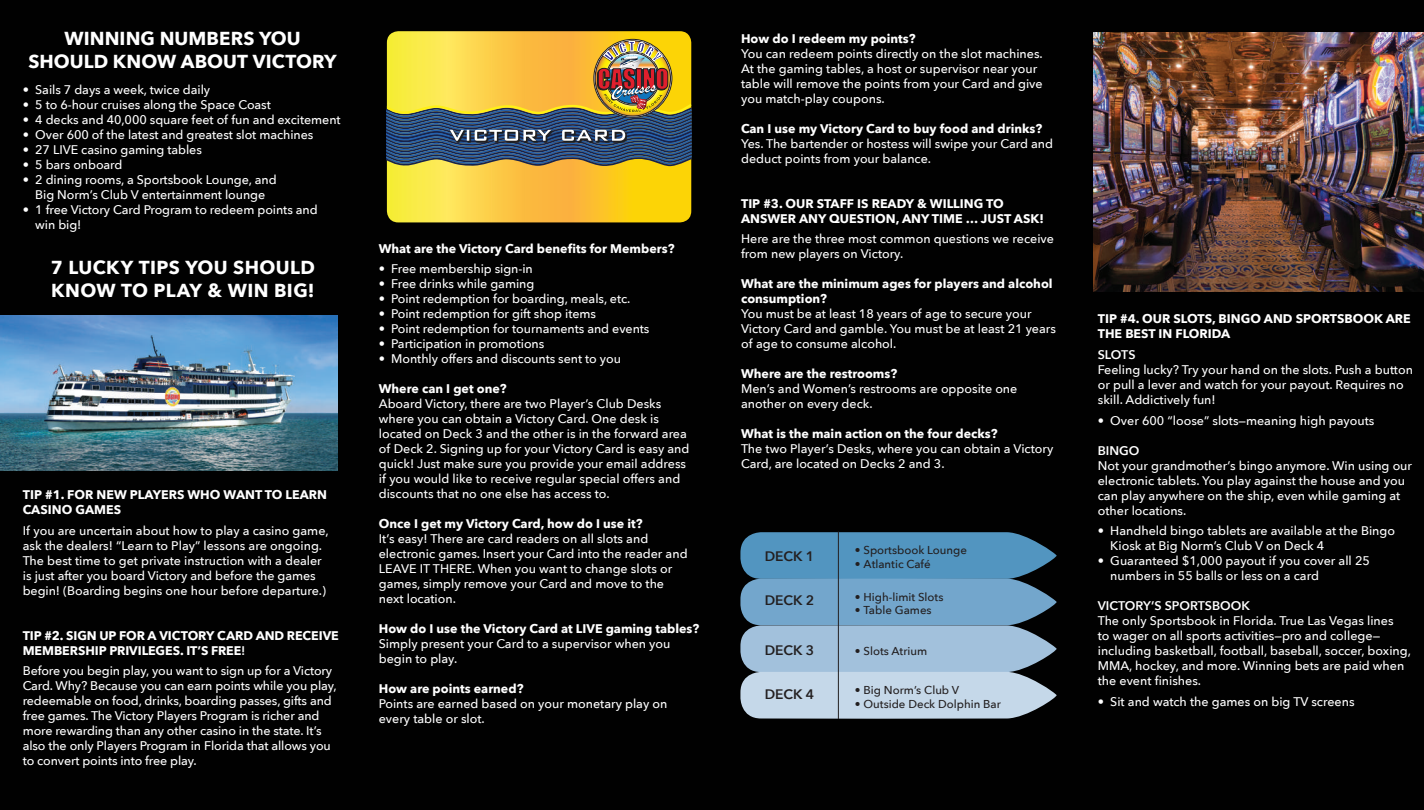
<style>
.page{position:relative;width:1424px;height:810px;background:#fff}
.page>*{position:absolute;margin:0;border:0;box-sizing:border-box;transform-origin:0 0}
.t1{font:700 18.75px/22.5px "Avenir Next";letter-spacing:.005em;color:#fff;text-align:center}
.t2{font:600 13.75px "Avenir Next";color:#231f20}
.t3{font:500 12.5px/15px "Avenir Next";color:#fff}
.t4{font:700 12.5px/15px "Avenir Next";color:#fff}
.t5{font:600 12.5px "Avenir Next";color:#fff}
.t6{font:500 11.38px "Avenir Next";color:#231f20}
.s1{font-weight:600}
.s2{font-weight:400}
</style>
<div class="page">
<div style="left:0;top:0;width:1423px;height:810px;background:#010101"></div>
<img style="left:0;top:315px;width:338px;height:155px">
<img style="left:1093px;top:33px;width:330px;height:259px">
<svg style="left:740px;top:532px;width:317px;height:187px;background:#80a7c4"></svg>
<hr style="left:837px;top:531px;width:1px;height:188px;background:#231f20">
<svg style="left:387px;top:31px;width:304px;height:191px;background:#f9ce35"></svg>
<img style="left:601px;top:31px;width:66px;height:10px">
<img style="left:387px;top:41px;width:304px;height:126px">
<h1 class="t1" style="left:28px;top:27px;width:310px">WINNING NUMBERS YOU<br>SHOULD KNOW ABOUT VICTORY</h1>
<p class="t3" style="left:23px;top:82px;width:189px">• Sails 7 days a week, twice daily</p>
<p class="t3" style="left:23px;top:97px;width:250px">• 5 to 6-hour cruises along the Space Coast</p>
<p class="t3" style="left:23px;top:112px;width:319px">• 4 decks and 40,000 square feet of fun and excitement</p>
<p class="t3" style="left:23px;top:127px;width:292px">• Over 600 of the latest and greatest slot machines</p>
<p class="t3" style="left:23px;top:142px;width:181px">• 27 LIVE casino gaming tables</p>
<p class="t3" style="left:23px;top:157px;width:101px">• 5 bars onboard</p>
<p class="t3" style="left:23px;top:172px;width:255px;text-align:center">• 2 dining rooms, a Sportsbook Lounge, and<br>Big Norm’s Club V entertainment lounge</p>
<p class="t3" style="left:35px;top:202px;width:284px;text-indent:-12px">• 1 free Victory Card Program to redeem points and win big!</p>
<h1 class="t1" style="left:51px;top:256px;width:266px;text-align:left">7 LUCKY TIPS YOU SHOULD<br>KNOW TO PLAY &amp; WIN BIG!</h1>
<p class="t4" style="left:23px;top:487px;width:306px">TIP #1. FOR NEW PLAYERS WHO WANT TO LEARN<br>CASINO GAMES</p>
<p class="t3" style="left:23px;top:522px;width:307px">If you are uncertain about how to play a casino game, ask the dealers! “Learn to Play” lessons are ongoing.<br>The best time to get private instruction with a dealer is just after you board Victory and before the games begin! (Boarding begins one hour before departure.)</p>
<p class="t4" style="left:23px;top:628px;width:317px">TIP #2. SIGN UP FOR A VICTORY CARD AND RECEIVE<br>MEMBERSHIP PRIVILEGES. IT’S FREE<span class="s1">!</span></p>
<p class="t3" style="left:23px;top:663px;width:315px">Before you begin play, you want to sign up for a Victory Card. Why? Because you can earn points while you play, redeemable on food, drinks, boarding passes, gifts and free games. The Victory Players Program is richer and more rewarding than any other casino in the state. It’s also the only Players Program in Florida that allows you to convert points into free play.</p>
<p class="t4" style="left:379px;top:240px;width:297px">What are the Victory Card benefits for Members?</p>
<p class="t3" style="left:379px;top:261px;width:156px">• Free membership sign-in</p>
<p class="t3" style="left:379px;top:276px;width:157px">• Free drinks while gaming</p>
<p class="t3" style="left:379px;top:291px;width:253px">• Point redemption for boarding, meals, etc.</p>
<p class="t3" style="left:379px;top:306px;width:219px">• Point redemption for gift shop items</p>
<p class="t3" style="left:379px;top:321px;width:272px">• Point redemption for tournaments and events</p>
<p class="t3" style="left:379px;top:336px;width:167px">• Participation in promotions</p>
<p class="t3" style="left:379px;top:351px;width:244px">• Monthly offers and discounts sent to you</p>
<p class="t4" style="left:379px;top:381px;width:129px">Where can I get one?</p>
<p class="t3" style="left:379px;top:396px;width:312px">Aboard Victory, there are two Player’s Club Desks where you can obtain a Victory Card. One desk is located on Deck 3 and the other is in the forward area of Deck 2. Signing up for your Victory Card is easy and quick! Just make sure you provide your email address if you would like to receive regular special offers and discounts that no one else has access to.</p>
<p class="t4" style="left:379px;top:516px;width:265px">Once I get my Victory Card, how do I use it?</p>
<p class="t3" style="left:379px;top:531px;width:310px">It’s easy! There are card readers on all slots and electronic games. Insert your Card into the reader and LEAVE IT THERE. When you want to change slots or games, simply remove your Card and move to the next location.</p>
<p class="t4" style="left:379px;top:621px;width:322px">How do I use the Victory Card at LIVE gaming tables?</p>
<p class="t3" style="left:379px;top:636px;width:293px">Simply present your Card to a supervisor when you begin to play.</p>
<p class="t4" style="left:379px;top:681px;width:146px">How are points earned?</p>
<p class="t3" style="left:379px;top:696px;width:290px">Points are earned based on your monetary play on every table or slot.</p>
<p class="t4" style="left:741px;top:30px;width:176px">How do I redeem my points?</p>
<p class="t3" style="left:741px;top:45px;width:303px">You can redeem points directly on the slot machines.<br>At the gaming tables, a host or supervisor near your table will remove the points from your Card and give you match-play coupons.</p>
<p class="t4" style="left:741px;top:120px;width:303px">Can I use my Victory Card to buy food and drinks?</p>
<p class="t3" style="left:741px;top:135px;width:313px">Yes. The bartender or hostess will swipe your Card and deduct points from your balance.</p>
<p class="t4" style="left:741px;top:195px;width:304px">TIP #3. OUR STAFF IS READY &amp; WILLING TO<br>ANSWER ANY QUESTION, ANY TIME … JUST ASK!</p>
<p class="t3" style="left:741px;top:231px;width:314px">Here are the three most common questions we receive from new players on Victory.</p>
<p class="t4" style="left:741px;top:276px;width:313px">What are the minimum ages for players and alcohol consumption?</p>
<p class="t3" style="left:741px;top:306px;width:316px">You must be at least 18 years of age to secure your<br>Victory Card and gamble. You must be at least 21 years of age to consume alcohol.</p>
<p class="t4" style="left:741px;top:366px;width:158px">Where are the restrooms?</p>
<p class="t3" style="left:741px;top:381px;width:278px">Men’s and Women’s restrooms are opposite one another on every deck.</p>
<p class="t4" style="left:741px;top:426px;width:258px">What is the main action on the four decks?</p>
<p class="t3" style="left:741px;top:441px;width:314px">The two Player’s Desks, where you can obtain a Victory<br>Card, are located on Decks 2 and 3.</p>
<p class="t2" style="left:764px;top:544px;width:51px">DECK 1</p>
<p class="t2" style="left:764px;top:589px;width:51px">DECK 2</p>
<p class="t2" style="left:764px;top:638px;width:51px">DECK 3</p>
<p class="t2" style="left:764px;top:682px;width:51px">DECK 4</p>
<p class="t6" style="left:854px;top:540px;width:113px"><span class="s2">•</span> Sportsbook Lounge</p>
<p class="t6" style="left:854px;top:554px;width:77px"><span class="s2">•</span> Atlantic Café</p>
<p class="t6" style="left:854px;top:587px;width:90px"><span class="s2">•</span> High-limit Slots</p>
<p class="t6" style="left:854px;top:601px;width:78px"><span class="s2">•</span> Table Games</p>
<p class="t6" style="left:854px;top:641px;width:74px"><span class="s2">•</span> Slots Atrium</p>
<p class="t6" style="left:854px;top:681px;width:106px"><span class="s2">•</span> Big Norm’s Club V</p>
<p class="t6" style="left:854px;top:694px;width:147px"><span class="s2">•</span> Outside Deck Dolphin Bar</p>
<p class="t4" style="left:1097px;top:311px;width:314px">TIP #4. OUR SLOTS, BINGO AND SPORTSBOOK ARE<br>THE BEST IN FLORIDA</p>
<p class="t5" style="left:1097px;top:344px;width:39px">SLOTS</p>
<p class="t3" style="left:1097px;top:362px;width:316px">Feeling lucky? Try your hand on the slots. Push a button or pull a lever and watch for your payout. Requires no skill. Addictively fun!</p>
<p class="t3" style="left:1097px;top:412px;width:278px">• Over 600 “loose” slots—meaning high payouts</p>
<p class="t5" style="left:1097px;top:439px;width:43px">BINGO</p>
<p class="t3" style="left:1097px;top:457px;width:316px">Not your grandmother’s bingo anymore. Win using our electronic tablets. You play against the house and you can play anywhere on the ship, even while gaming at other locations.</p>
<p class="t3" style="left:1110px;top:523px;width:286px;text-indent:-12px">• Handheld bingo tablets are available at the Bingo<br>Kiosk at Big Norm’s Club V on Deck 4</p>
<p class="t3" style="left:1110px;top:553px;width:261px;text-indent:-12px">• Guaranteed $1,000 payout if you cover all 25 numbers in 55 balls or less on a card</p>
<p class="t5" style="left:1097px;top:595px;width:154px">VICTORY’S SPORTSBOOK</p>
<p class="t3" style="left:1097px;top:613px;width:315px">The only Sportsbook in Florida. True Las Vegas lines<br>to wager on all sports activities—pro and college— including basketball, football, baseball, soccer, boxing, MMA, hockey, and more. Winning bets are paid when the event finishes.</p>
<p class="t3" style="left:1097px;top:694px;width:258px">• Sit and watch the games on big TV screens</p>
</div>
